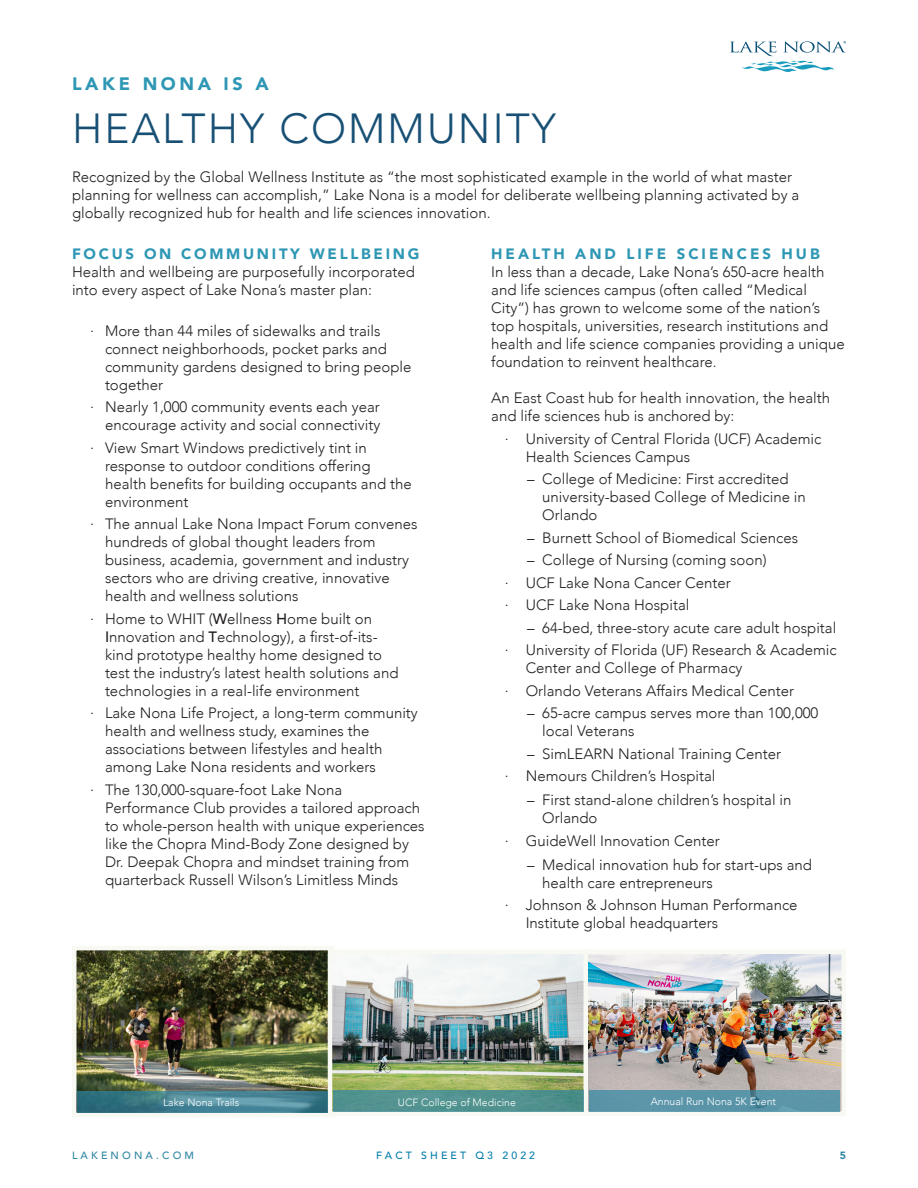
<style>
.page{position:relative;width:918px;height:1188px;background:#fff}
.page>*{position:absolute;margin:0;border:0;box-sizing:border-box;transform-origin:0 0}
.t1{font:300 42px "Avenir";letter-spacing:.05em;color:#185075}
.t2{font:900 18px "Avenir";letter-spacing:.2em;color:#2e97b4}
.t3{font:300 15px/18px "Avenir";color:#231f20}
.t4{font:900 15px "Avenir";letter-spacing:.18em;color:#2e97b4}
.t5{font:900 15px "Avenir";letter-spacing:.2em;color:#2e97b4}
.t6{font:300 10.5px "Avenir";color:#fff}
.t7{font:500 10.5px "Avenir";letter-spacing:.3em;color:#067eaa}
.t8{font:500 10.5px "Avenir";letter-spacing:.3em;color:#3087a4}
.t9{font:900 10.5px "Avenir";color:#3087a4}
.s1{font-weight:500}
</style>
<div class="page">
<svg style="left:730px;top:41px;width:116px;height:31px"></svg>
<img style="left:77px;top:951px;width:251px;height:141px">
<div style="left:72px;top:946px;width:262px;height:171px;border:4px solid #f9f9f4"></div>
<img style="left:333px;top:955px;width:251px;height:136px">
<div style="left:328px;top:950px;width:262px;height:166px;border:4px solid #f9f9f4"></div>
<img style="left:589px;top:955px;width:252px;height:156px">
<div style="left:584px;top:950px;width:262px;height:166px;border:4px solid #f9f9f4"></div>
<svg style="left:77px;top:1092px;width:251px;height:21px;background:#438090"></svg>
<div style="left:333px;top:1091px;width:251px;height:21px;background:#51928f"></div>
<div style="left:590px;top:1090px;width:250px;height:22px;background:#5b95a8"></div>
<p class="t2" style="left:72px;top:68px;width:198px">LAKE NONA IS A</p>
<p class="t1" style="left:72px;top:103px;width:486px">HEALTHY COMMUNITY</p>
<p class="t3" style="left:72px;top:168px;width:729px">Recognized by the Global Wellness Institute as “the most sophisticated example in the world of what master planning for wellness can accomplish,” Lake Nona is a model for deliberate wellbeing planning activated by a globally recognized hub for health and life sciences innovation.</p>
<p class="t5" style="left:491px;top:241px;width:330px">HEALTH AND LIFE SCIENCES HUB</p>
<p class="t3" style="left:491px;top:263px;width:355px">In less than a decade, Lake Nona’s 650-acre health and life sciences campus (often called “Medical City”) has grown to welcome some of the nation’s top hospitals, universities, research institutions and health and life science companies providing a unique foundation to reinvent healthcare.</p>
<p class="t3" style="left:491px;top:389px;width:340px">An East Coast hub for health innovation, the health and life sciences hub is anchored by:</p>
<p class="t3" style="left:526px;top:430px;width:297px;text-indent:-21px">∙ University of Central Florida (UCF) Academic<br>Health Sciences Campus</p>
<p class="t3" style="left:542px;top:470px;width:265px;text-indent:-15px">– College of Medicine: First accredited university-based College of Medicine in<br>Orlando</p>
<p class="t3" style="left:527px;top:529px;width:272px">– Burnett School of Biomedical Sciences</p>
<p class="t3" style="left:527px;top:551px;width:241px">– College of Nursing (coming soon)</p>
<p class="t3" style="left:505px;top:574px;width:228px">∙ UCF Lake Nona Cancer Center</p>
<p class="t3" style="left:505px;top:596px;width:186px">∙ UCF Lake Nona Hospital</p>
<p class="t3" style="left:527px;top:619px;width:311px">– 64-bed, three-story acute care adult hospital</p>
<p class="t3" style="left:526px;top:641px;width:312px;text-indent:-21px">∙ University of Florida (UF) Research &amp; Academic<br>Center and College of Pharmacy</p>
<p class="t3" style="left:505px;top:682px;width:291px">∙ Orlando Veterans Affairs Medical Center</p>
<p class="t3" style="left:542px;top:704px;width:278px;text-indent:-15px">– 65-acre campus serves more than 100,000 local Veterans</p>
<p class="t3" style="left:527px;top:745px;width:255px">– SimLEARN National Training Center</p>
<p class="t3" style="left:505px;top:767px;width:212px">∙ Nemours Children’s Hospital</p>
<p class="t3" style="left:542px;top:791px;width:251px;text-indent:-15px">– First stand-alone children’s hospital in<br>Orlando</p>
<p class="t3" style="left:505px;top:832px;width:217px">∙ GuideWell Innovation Center</p>
<p class="t3" style="left:542px;top:856px;width:271px;text-indent:-15px">– Medical innovation hub for start-ups and health care entrepreneurs</p>
<p class="t3" style="left:526px;top:896px;width:273px;text-indent:-21px">∙ Johnson &amp; Johnson Human Performance<br>Institute global headquarters</p>
<p class="t4" style="left:72px;top:241px;width:349px">FOCUS ON COMMUNITY WELLBEING</p>
<p class="t3" style="left:72px;top:263px;width:344px">Health and wellbeing are purposefully incorporated into every aspect of Lake Nona’s master plan:</p>
<p class="t3" style="left:105px;top:322px;width:308px;text-indent:-15px">∙ More than 44 miles of sidewalks and trails connect neighborhoods, pocket parks and community gardens designed to bring people together</p>
<p class="t3" style="left:90px;top:398px;width:292px;text-align:right">∙ Nearly 1,000 community events each year encourage activity and social connectivity</p>
<p class="t3" style="left:105px;top:439px;width:308px;text-indent:-15px">∙ View Smart Windows predictively tint in response to outdoor conditions offering health benefits for building occupants and the environment</p>
<p class="t3" style="left:105px;top:515px;width:314px;text-indent:-15px">∙ The annual Lake Nona Impact Forum convenes hundreds of global thought leaders from business, academia, government and industry sectors who are driving creative, innovative health and wellness solutions</p>
<p class="t3" style="left:105px;top:610px;width:295px;text-indent:-15px">∙ Home to WHIT (<span class="s1">W</span>ellness <span class="s1">H</span>ome built on <span class="s1">I</span>nnovation and <span class="s1">T</span>echnology), a first-of-its&shy;kind prototype healthy home designed to test the industry’s latest health solutions and technologies in a real-life environment</p>
<p class="t3" style="left:105px;top:704px;width:314px;text-indent:-15px">∙ Lake Nona Life Project, a long-term community health and wellness study, examines the associations between lifestyles and health among Lake Nona residents and workers</p>
<p class="t3" style="left:105px;top:781px;width:321px;text-indent:-15px">∙ The 130,000-square-foot Lake Nona Performance Club provides a tailored approach to whole-person health with unique experiences like the Chopra Mind-Body Zone designed by Dr. Deepak Chopra and mindset training from quarterback Russell Wilson’s Limitless Minds</p>
<p class="t6" style="left:163px;top:1097px;width:78px">Lake Nona Trails</p>
<p class="t6" style="left:398px;top:1096px;width:120px">UCF College of Medicine</p>
<p class="t6" style="left:651px;top:1095px;width:127px">Annual Run Nona 5K Event</p>
<p class="t8" style="left:72px;top:1146px;width:124px">LAKENONA.COM</p>
<p class="t7" style="left:376px;top:1146px;width:160px">FACT SHEET Q3 2022</p>
<p class="t9" style="left:840px;top:1147px;width:8px">5</p>
</div>
